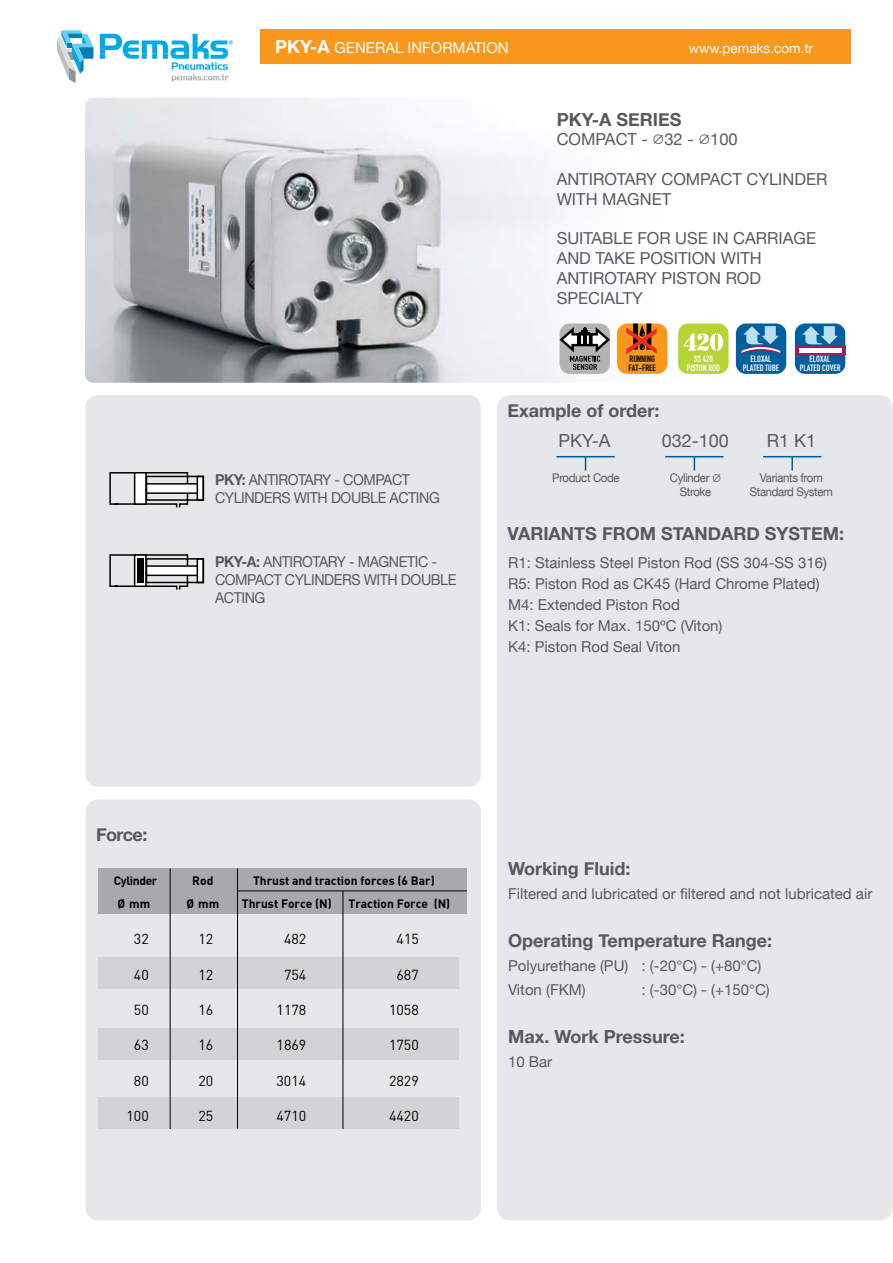
<style>
.page{position:relative;width:893px;height:1263px;background:#fff}
.page>*{position:absolute;margin:0;border:0;box-sizing:border-box;transform-origin:0 0}
.t1{font:700 18px "Helvetica Neue";color:#58595b}
.t2{font:18px "Helvetica Neue";color:#58595b}
.t3{font:16.5px/19.8px "Helvetica Neue";color:#58595b}
.t4{font:15px/21px "Helvetica Neue";color:#58595b}
.t5{font:15px/18px "Helvetica Neue";letter-spacing:-.03em;color:#58595b;scale:.95 1}
.t6{font:15px "Helvetica Neue";color:#fff}
.t7{font:14.25px "DINTR";color:#000}
.t8{font:13.5px "Helvetica Neue";color:#fff}
.t9{font:12px "DINTR Bold";color:#000}
.t10{font:12px "Helvetica Neue";letter-spacing:-.03em;color:#58595b;scale:.95 1}
.t11{font:12px "DINTR Bold";letter-spacing:-.03em;color:#000}
.t12{font:9px/9px "DIN Engschrift TR";color:#fff;text-align:center}
.t13{font:9px/9px "DIN Engschrift TR";color:#000}
.s1{font-weight:700;font-size:18px}
.s2{font-weight:700}
</style>
<div class="page">
<div style="left:260px;top:30px;width:590px;height:34px;background:#f8981d"></div>
<svg style="left:57px;top:30px;width:36px;height:53px"></svg>
<svg style="left:100px;top:34px;width:133px;height:48px"></svg>
<div style="left:85px;top:395px;width:396px;height:392px;background:#e6e7e8;border-radius:13px"></div>
<div style="left:143px;top:566px;width:60px;height:9px;background:#fff"></div>
<div style="left:142px;top:565px;width:61px;height:11px;border:2px solid #000"></div>
<div style="left:86px;top:799px;width:395px;height:421px;background:#e6e7e8;border-radius:13px"></div>
<img style="left:85px;top:98px;width:600px;height:285px">
<div style="left:497px;top:395px;width:396px;height:825px;background:#e6e7e8;border-radius:13px"></div>
<hr style="left:556px;top:456px;width:59px;height:1px;background:#005f9e">
<svg style="left:585px;top:457px;width:1px;height:13px"></svg>
<hr style="left:665px;top:456px;width:59px;height:1px;background:#005f9e">
<svg style="left:694px;top:457px;width:1px;height:13px"></svg>
<hr style="left:763px;top:456px;width:58px;height:1px;background:#005f9e">
<svg style="left:791px;top:457px;width:2px;height:13px"></svg>
<div style="left:99px;top:868px;width:368px;height:46px;background:#a7a9ac"></div>
<div style="left:98px;top:957px;width:360px;height:31px;background:#d1d3d4"></div>
<hr style="left:237px;top:891px;width:230px;height:1px;background:#000">
<div style="left:98px;top:1028px;width:360px;height:32px;background:#d1d3d4"></div>
<div style="left:98px;top:1097px;width:360px;height:32px;background:#d1d3d4"></div>
<hr style="left:170px;top:868px;width:1px;height:261px;background:#000">
<hr style="left:237px;top:868px;width:1px;height:261px;background:#000">
<hr style="left:343px;top:891px;width:1px;height:238px;background:#000">
<svg style="left:109px;top:554px;width:80px;height:36px"></svg>
<div style="left:135px;top:555px;width:11px;height:31px;background:#fff"></div>
<div style="left:134px;top:554px;width:13px;height:33px;border:2px solid #000"></div>
<div style="left:137px;top:558px;width:7px;height:25px;background:#000"></div>
<svg style="left:109px;top:472px;width:80px;height:36px"></svg>
<div style="left:143px;top:484px;width:60px;height:9px;background:#fff"></div>
<div style="left:142px;top:483px;width:61px;height:11px;border:2px solid #000"></div>
<div style="left:135px;top:473px;width:11px;height:31px;background:#fff"></div>
<div style="left:134px;top:472px;width:13px;height:33px;border:2px solid #000"></div>
<div style="left:197px;top:476px;width:6px;height:24px;background:#fff"></div>
<div style="left:197px;top:476px;width:7px;height:25px;border:2px solid #000"></div>
<div style="left:197px;top:559px;width:6px;height:23px;background:#fff"></div>
<div style="left:197px;top:558px;width:7px;height:25px;border:2px solid #000"></div>
<div style="left:146px;top:476px;width:58px;height:25px;border:2px solid #000"></div>
<div style="left:146px;top:558px;width:58px;height:25px;border:2px solid #000"></div>
<div style="left:560px;top:323px;width:50px;height:51px;background:#b3b3b3;border-radius:10px"></div>
<svg style="left:558px;top:324px;width:54px;height:46px"></svg>
<div style="left:617px;top:323px;width:50px;height:51px;background:#f8981d;border-radius:10px"></div>
<div style="left:633px;top:323px;width:5px;height:27px;background:#000"></div>
<div style="left:646px;top:323px;width:5px;height:27px;background:#000"></div>
<svg style="left:626px;top:325px;width:31px;height:29px"></svg>
<div style="left:736px;top:323px;width:50px;height:51px;background:#005f9e;border-radius:10px"></div>
<svg style="left:742px;top:326px;width:38px;height:28px"></svg>
<div style="left:795px;top:323px;width:50px;height:51px;background:#005f9e;border-radius:10px"></div>
<svg style="left:802px;top:326px;width:36px;height:18px"></svg>
<svg style="left:795px;top:345px;width:50px;height:10px"></svg>
<hr style="left:799px;top:348px;width:42px;height:4px;background:#fff">
<div style="left:678px;top:323px;width:50px;height:51px;background:#b6d434;border-radius:10px"></div>
<svg style="left:683px;top:333px;width:40px;height:18px"></svg>
<p class="t6" style="left:275px;top:37px;width:235px"><span class="s1">PKY-A</span> GENERAL INFORMATION</p>
<p class="t8" style="left:689px;top:39px;width:126px">www.pemaks.com.tr</p>
<p class="t1" style="left:557px;top:105px;width:126px">PKY-A SERIES</p>
<p class="t3" style="left:557px;top:131px;width:183px">COMPACT - ∅32 - ∅100</p>
<p class="t3" style="left:557px;top:170px;width:272px">ANTIROTARY COMPACT CYLINDER<br>WITH MAGNET</p>
<p class="t3" style="left:557px;top:230px;width:261px">SUITABLE FOR USE IN CARRIAGE<br>AND TAKE POSITION WITH<br>ANTIROTARY PISTON ROD<br>SPECIALTY</p>
<p class="t12" style="left:687px;top:355px;width:35px">SS 420<br>PISTON ROD</p>
<p class="t13" style="left:629px;top:355px;width:29px">RUNNING<br>FAT-FREE</p>
<p class="t12" style="left:743px;top:355px;width:38px">ELOXAL<br>PLATED TUBE</p>
<p class="t12" style="left:800px;top:355px;width:42px">ELOXAL<br>PLATED COVER</p>
<p class="t5" style="left:215px;top:472px;width:238px"><span class="s2">PKY:</span> ANTIROTARY - COMPACT<br>CYLINDERS WITH DOUBLE ACTING</p>
<p class="t5" style="left:215px;top:554px;width:256px"><span class="s2">PKY-A:</span> ANTIROTARY - MAGNETIC -<br>COMPACT CYLINDERS WITH DOUBLE<br>ACTING</p>
<p class="t1" style="left:507px;top:396px;width:153px">Example of order:</p>
<p class="t2" style="left:558px;top:427px;width:54px">PKY-A</p>
<p class="t2" style="left:662px;top:427px;width:69px">032-100</p>
<p class="t2" style="left:767px;top:427px;width:51px">R1 K1</p>
<p class="t10" style="left:552px;top:469px;width:72px">Product Code</p>
<p class="t10" style="left:670px;top:469px;width:56px">Cylinder ∅</p>
<p class="t10" style="left:760px;top:469px;width:68px">Variants from</p>
<p class="t10" style="left:680px;top:483px;width:35px">Stroke</p>
<p class="t10" style="left:750px;top:483px;width:89px">Standard System</p>
<p class="t1" style="left:507px;top:520px;width:338px">VARIANTS FROM STANDARD SYSTEM:</p>
<p class="t4" style="left:508px;top:553px;width:320px">R1: Stainless Steel Piston Rod (SS 304-SS 316)<br>R5: Piston Rod as CK45 (Hard Chrome Plated)<br>M4: Extended Piston Rod<br>K1: Seals for Max. 150ºC (Viton)<br>K4: Piston Rod Seal Viton</p>
<p class="t1" style="left:96px;top:820px;width:53px">Force:</p>
<p class="t11" style="left:114px;top:873px;width:45px">Cylinder</p>
<p class="t9" style="left:192px;top:873px;width:23px">Rod</p>
<p class="t9" style="left:253px;top:873px;width:183px">Thrust and traction forces (6 Bar)</p>
<p class="t9" style="left:117px;top:895px;width:34px">Ø mm</p>
<p class="t9" style="left:186px;top:895px;width:34px">Ø mm</p>
<p class="t9" style="left:242px;top:895px;width:91px">Thrust Force (N)</p>
<p class="t9" style="left:348px;top:895px;width:103px">Traction Force (N)</p>
<p class="t7" style="left:134px;top:930px;width:16px">32</p>
<p class="t7" style="left:198px;top:930px;width:16px">12</p>
<p class="t7" style="left:284px;top:930px;width:24px">482</p>
<p class="t7" style="left:397px;top:930px;width:24px">415</p>
<p class="t7" style="left:134px;top:965px;width:16px">40</p>
<p class="t7" style="left:198px;top:965px;width:16px">12</p>
<p class="t7" style="left:284px;top:965px;width:24px">754</p>
<p class="t7" style="left:397px;top:965px;width:24px">687</p>
<p class="t7" style="left:134px;top:1001px;width:16px">50</p>
<p class="t7" style="left:198px;top:1001px;width:16px">16</p>
<p class="t7" style="left:277px;top:1001px;width:31px">1178</p>
<p class="t7" style="left:389px;top:1001px;width:31px">1058</p>
<p class="t7" style="left:134px;top:1036px;width:16px">63</p>
<p class="t7" style="left:198px;top:1036px;width:16px">16</p>
<p class="t7" style="left:277px;top:1036px;width:31px">1869</p>
<p class="t7" style="left:389px;top:1036px;width:31px">1750</p>
<p class="t7" style="left:134px;top:1071px;width:16px">80</p>
<p class="t7" style="left:198px;top:1071px;width:16px">20</p>
<p class="t7" style="left:277px;top:1071px;width:31px">3014</p>
<p class="t7" style="left:389px;top:1071px;width:31px">2829</p>
<p class="t7" style="left:126px;top:1107px;width:24px">100</p>
<p class="t7" style="left:198px;top:1107px;width:16px">25</p>
<p class="t7" style="left:277px;top:1107px;width:31px">4710</p>
<p class="t7" style="left:389px;top:1107px;width:31px">4420</p>
<p class="t1" style="left:508px;top:854px;width:124px">Working Fluid:</p>
<p class="t4" style="left:508px;top:884px;width:366px">Filtered and lubricated or filtered and not lubricated air</p>
<p class="t1" style="left:508px;top:926px;width:265px">Operating Temperature Range:</p>
<p class="t4" style="left:508px;top:954px;width:255px;line-height:24px">Polyurethane (PU) : (-20°C) - (+80°C)<br>Viton (FKM)</p>
<p class="t4" style="left:642px;top:980px;width:130px">: (-30°C) - (+150°C)</p>
<p class="t1" style="left:508px;top:1022px;width:178px">Max. Work Pressure:</p>
<p class="t4" style="left:508px;top:1052px;width:46px">10 Bar</p>
</div>
